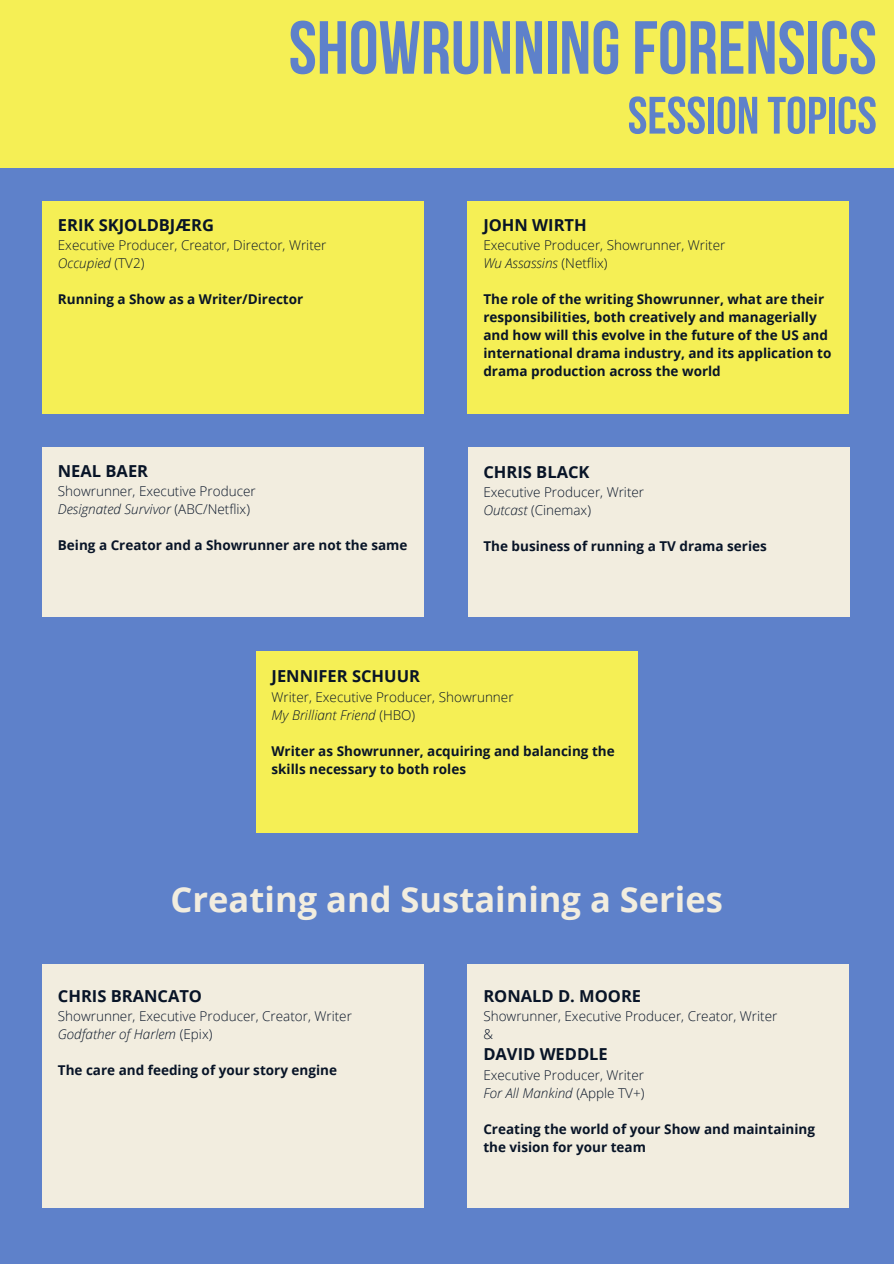
<style>
.page{position:relative;width:894px;height:1264px;background:#fff}
.page>*{position:absolute;margin:0;border:0;box-sizing:border-box;transform-origin:0 0}
.t1{font:700 75px "Bebas Neue";color:#5e81ca}
.t2{font:700 52.5px "Bebas Neue";color:#5e81ca}
.t3{font:700 34.5px "Open Sans";color:#f2eddf}
.t4{font:700 16.5px "Open Sans";color:#081427}
.t5{font:700 13.5px/18px "Open Sans";color:#081427}
.t6{font:300 13.5px "Open Sans";color:#081427}
.t7{font:italic 300 13.5px "Open Sans";color:#081427}
.s1{font-style:normal}
.s2{font-style:italic}
</style>
<div class="page">
<div style="left:0;top:0;width:893px;height:1263px;background:#5e81ca"></div>
<div style="left:42px;top:201px;width:382px;height:213px;background:#f5ef55"></div>
<div style="left:0;top:0;width:893px;height:167px;background:#f5ef55"></div>
<div style="left:466px;top:201px;width:382px;height:213px;background:#f5ef55"></div>
<div style="left:42px;top:447px;width:382px;height:170px;background:#f2eddf"></div>
<div style="left:468px;top:447px;width:381px;height:170px;background:#f2eddf"></div>
<div style="left:42px;top:964px;width:382px;height:243px;background:#f2eddf"></div>
<div style="left:466px;top:964px;width:382px;height:243px;background:#f2eddf"></div>
<div style="left:256px;top:651px;width:381px;height:181px;background:#f5ef55"></div>
<p class="t1" style="left:288px;top:17px;width:589px">SHOWRUNNINGFORENSICS</p>
<h1 class="t2" style="left:627px;top:94px;width:250px">SESSION TOPICS</h1>
<p class="t4" style="left:58px;top:213px;width:158px">ERIK SKJOLDBJÆRG</p>
<h4 class="t6" style="left:58px;top:236px;width:270px">Executive Producer, Creator, Director, Writer</h4>
<h3 class="t7" style="left:58px;top:254px;width:88px">Occupied <span class="s1">(TV2)</span></h3>
<p class="t5" style="left:58px;top:290px;width:247px">Running a Show as a Writer/Director</p>
<h2 class="t4" style="left:58px;top:459px;width:92px">NEAL BAER</h2>
<p class="t6" style="left:58px;top:482px;width:199px">Showrunner, Executive Producer</p>
<p class="t7" style="left:58px;top:500px;width:193px">Designated Survivor <span class="s1">(ABC/Netflix)</span></p>
<p class="t5" style="left:58px;top:536px;width:351px">Being a Creator and a Showrunner are not the same</p>
<p class="t4" style="left:483px;top:213px;width:105px">JOHN WIRTH</p>
<p class="t6" style="left:483px;top:236px;width:243px">Executive Producer, Showrunner, Writer</p>
<p class="t7" style="left:483px;top:254px;width:126px">Wu Assassins <span class="s1">(Netflix)</span></p>
<h4 class="t5" style="left:483px;top:290px;width:349px">The role of the writing Showrunner, what are their responsibilities, both creatively and managerially and how will this evolve in the future of the US and international drama industry, and its application to drama production across the world</h4>
<p class="t4" style="left:483px;top:460px;width:108px">CHRIS BLACK</p>
<h4 class="t6" style="left:483px;top:483px;width:162px">Executive Producer, Writer</h4>
<p class="t6" style="left:483px;top:501px;width:109px"><span class="s2">Outcast</span> (Cinemax)</p>
<p class="t5" style="left:483px;top:537px;width:285px">The business of running a TV drama series</p>
<p class="t4" style="left:271px;top:665px;width:150px">JENNIFER SCHUUR</p>
<p class="t6" style="left:271px;top:687px;width:243px">Writer, Executive Producer, Showrunner</p>
<h4 class="t7" style="left:271px;top:705px;width:145px">My Brilliant Friend <span class="s1">(HBO)</span></h4>
<p class="t5" style="left:271px;top:741px;width:344px">Writer as Showrunner, acquiring and balancing the skills necessary to both roles</p>
<p class="t3" style="left:170px;top:874px;width:554px">Creating and Sustaining a Series</p>
<p class="t4" style="left:58px;top:984px;width:146px">CHRIS BRANCATO</p>
<p class="t6" style="left:58px;top:1006px;width:295px">Showrunner, Executive Producer, Creator, Writer</p>
<p class="t7" style="left:58px;top:1024px;width:156px">Godfather of Harlem <span class="s1">(Epix)</span></p>
<h4 class="t5" style="left:58px;top:1060px;width:280px">The care and feeding of your story engine</h4>
<p class="t4" style="left:483px;top:984px;width:159px">RONALD D. MOORE</p>
<p class="t6" style="left:483px;top:1006px;width:295px">Showrunner, Executive Producer, Creator, Writer</p>
<p class="t6" style="left:483px;top:1024px;width:11px">&amp;</p>
<p class="t4" style="left:483px;top:1042px;width:126px">DAVID WEDDLE</p>
<h4 class="t6" style="left:483px;top:1065px;width:162px">Executive Producer, Writer</h4>
<p class="t7" style="left:483px;top:1083px;width:162px">For All Mankind <span class="s1">(Apple TV+)</span></p>
<p class="t5" style="left:483px;top:1119px;width:333px">Creating the world of your Show and maintaining the vision for your team</p>
</div>
